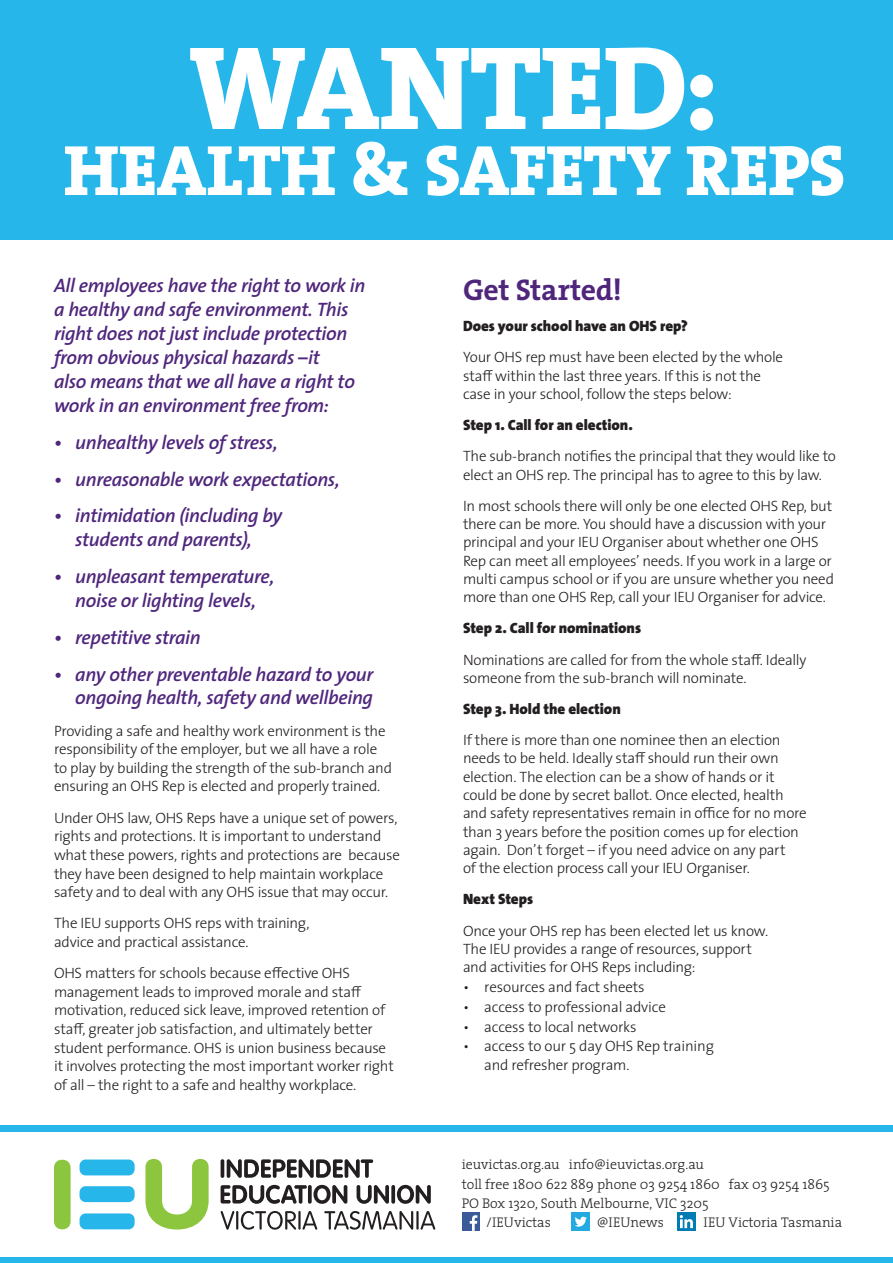
<style>
.page{position:relative;width:893px;height:1263px;background:#fff}
.page>*{position:absolute;margin:0;border:0;box-sizing:border-box;transform-origin:0 0}
.t1{font:800 120px "The Serif";letter-spacing:-.015em;color:#fff}
.t2{font:800 72px "The Serif";letter-spacing:-.01em;color:#fff}
.t3{font:700 30px "The Serif";letter-spacing:-.01em;color:#4f267c}
.t4{font:italic 600 19.5px/24px "The Sans";letter-spacing:-.02em;color:#4f267c;text-align:center}
.t5{font:300 15px/18.3px "The Sans";letter-spacing:-.015em;color:#231f20}
.t6{font:900 15px "The Sans";letter-spacing:-.005em;color:#231f20}
.t7{font:300 13.95px "The Serif";color:#231f20}
</style>
<div class="page">
<div style="left:80px;top:1213px;width:55px;height:16px;background:#26b6ea;border-radius:6px"></div>
<div style="left:80px;top:1186px;width:55px;height:16px;background:#26b6ea;border-radius:6px"></div>
<div style="left:80px;top:1159px;width:55px;height:16px;background:#26b6ea;border-radius:6px"></div>
<svg style="left:145px;top:1159px;width:64px;height:70px"></svg>
<div style="left:54px;top:1160px;width:17px;height:69px;background:#8bc63e;border-radius:8px"></div>
<hr style="left:221px;top:1159px;width:3px;height:19px;background:#231f20;border-radius:2px">
<svg style="left:227px;top:1159px;width:146px;height:19px"></svg>
<svg style="left:221px;top:1185px;width:86px;height:19px"></svg>
<svg style="left:308px;top:1185px;width:4px;height:19px"></svg>
<svg style="left:313px;top:1185px;width:34px;height:19px"></svg>
<svg style="left:357px;top:1185px;width:32px;height:19px"></svg>
<svg style="left:391px;top:1185px;width:4px;height:19px"></svg>
<svg style="left:397px;top:1185px;width:34px;height:19px"></svg>
<svg style="left:221px;top:1211px;width:75px;height:18px"></svg>
<hr style="left:298px;top:1211px;width:3px;height:18px;background:#231f20">
<svg style="left:302px;top:1211px;width:15px;height:18px"></svg>
<svg style="left:324px;top:1211px;width:89px;height:18px"></svg>
<hr style="left:416px;top:1211px;width:3px;height:18px;background:#231f20">
<svg style="left:421px;top:1211px;width:14px;height:18px"></svg>
<div style="left:0;top:0;width:893px;height:239px;background:#26b6ea"></div>
<div style="left:0;top:1125px;width:893px;height:6px;background:#26b6ea"></div>
<div style="left:0;top:1257px;width:893px;height:6px;background:#26b6ea"></div>
<div style="left:677px;top:1212px;width:19px;height:19px;background:#007bb6"></div>
<svg style="left:680px;top:1215px;width:13px;height:13px"></svg>
<div style="left:463px;top:1212px;width:17px;height:19px;background:#3a5a9a"></div>
<svg style="left:470px;top:1215px;width:7px;height:16px"></svg>
<div style="left:572px;top:1212px;width:18px;height:19px;background:#24aae1"></div>
<svg style="left:575px;top:1217px;width:12px;height:9px"></svg>
<h1 class="t1" style="left:189px;top:-13px;width:531px">WANTED:</h1>
<h2 class="t2" style="left:64px;top:110px;width:783px">HEALTH &amp; SAFETY REPS</h2>
<h3 class="t4" style="left:54px;top:273px;width:313px;text-align:left">All employees have the right to work in a healthy and safe environment. This right does not just include protection from obvious physical hazards –it<br>also means that we all have a right to work in an environment free from:</h3>
<h3 class="t4" style="left:54px;top:430px;width:225px">• unhealthy levels of stress,</h3>
<h3 class="t4" style="left:54px;top:466px;width:287px">• unreasonable work expectations,</h3>
<h3 class="t4" style="left:54px;top:503px;width:230px">• intimidation (including by students and parents),</h3>
<h3 class="t4" style="left:54px;top:564px;width:222px">• unpleasant temperature, noise or lighting levels,</h3>
<h3 class="t4" style="left:54px;top:625px;width:148px">• repetitive strain</h3>
<h3 class="t4" style="left:54px;top:661px;width:321px;text-align:right">• any other preventable hazard to your ongoing health, safety and wellbeing</h3>
<p class="t5" style="left:54px;top:721px;width:340px">Providing a safe and healthy work environment is the responsibility of the employer, but we all have a role to play by building the strength of the sub-branch and ensuring an OHS Rep is elected and properly trained.</p>
<p class="t5" style="left:54px;top:808px;width:347px">Under OHS law, OHS Reps have a unique set of powers, rights and protections. It is important to understand what these powers, rights and protections are because they have been designed to help maintain workplace safety and to deal with any OHS issue that may occur.</p>
<p class="t5" style="left:54px;top:913px;width:257px">The IEU supports OHS reps with training, advice and practical assistance.</p>
<p class="t5" style="left:54px;top:963px;width:341px">OHS matters for schools because effective OHS management leads to improved morale and staff motivation, reduced sick leave, improved retention of staff, greater job satisfaction, and ultimately better student performance. OHS is union business because it involves protecting the most important worker right of all – the right to a safe and healthy workplace.</p>
<h3 class="t3" style="left:463px;top:265px;width:160px">Get Started!</h3>
<p class="t6" style="left:463px;top:314px;width:226px">Does your school have an OHS rep?</p>
<p class="t5" style="left:463px;top:348px;width:322px">Your OHS rep must have been elected by the whole staff within the last three years. If this is not the case in your school, follow the steps below:</p>
<p class="t6" style="left:463px;top:412px;width:171px">Step 1. Call for an election.</p>
<p class="t5" style="left:463px;top:446px;width:374px">The sub-branch notifies the principal that they would like to elect an OHS rep. The principal has to agree to this by law.</p>
<p class="t5" style="left:463px;top:496px;width:373px">In most schools there will only be one elected OHS Rep, but there can be more. You should have a discussion with your principal and your IEU Organiser about whether one OHS Rep can meet all employees’ needs. If you work in a large or multi campus school or if you are unsure whether you need more than one OHS Rep, call your IEU Organiser for advice.</p>
<p class="t6" style="left:463px;top:616px;width:180px">Step 2. Call for nominations</p>
<p class="t5" style="left:463px;top:650px;width:345px">Nominations are called for from the whole staff. Ideally someone from the sub-branch will nominate.</p>
<p class="t6" style="left:463px;top:696px;width:159px">Step 3. Hold the election</p>
<p class="t5" style="left:463px;top:730px;width:345px">If there is more than one nominee then an election needs to be held. Ideally staff should run their own election. The election can be a show of hands or it could be done by secret ballot. Once elected, health and safety representatives remain in office for no more than 3 years before the position comes up for election again. Don’t forget – if you need advice on any part<br>of the election process call your IEU Organiser.</p>
<p class="t6" style="left:463px;top:887px;width:72px">Next Steps</p>
<p class="t5" style="left:463px;top:921px;width:307px">Once your OHS rep has been elected let us know.<br>The IEU provides a range of resources, support and activities for OHS Reps including:</p>
<p class="t5" style="left:463px;top:977px;width:183px">• resources and fact sheets</p>
<p class="t5" style="left:463px;top:997px;width:204px">• access to professional advice</p>
<p class="t5" style="left:463px;top:1017px;width:175px">• access to local networks</p>
<p class="t5" style="left:484px;top:1037px;width:231px;text-indent:-21px">• access to our 5 day OHS Rep training and refresher program.</p>
<p class="t7" style="left:462px;top:1153px;width:244px">ieuvictas.org.au info@ieuvictas.org.au</p>
<p class="t7" style="left:462px;top:1172px;width:369px">toll free 1800 622 889 phone 03 9254 1860 fax 03 9254 1865</p>
<p class="t7" style="left:462px;top:1191px;width:248px">PO Box 1320, South Melbourne, VIC 3205</p>
<p class="t7" style="left:486px;top:1210px;width:66px">/IEUvictas</p>
<p class="t7" style="left:597px;top:1210px;width:69px">@IEUnews</p>
<p class="t7" style="left:704px;top:1210px;width:140px">IEU Victoria Tasmania</p>
</div>
